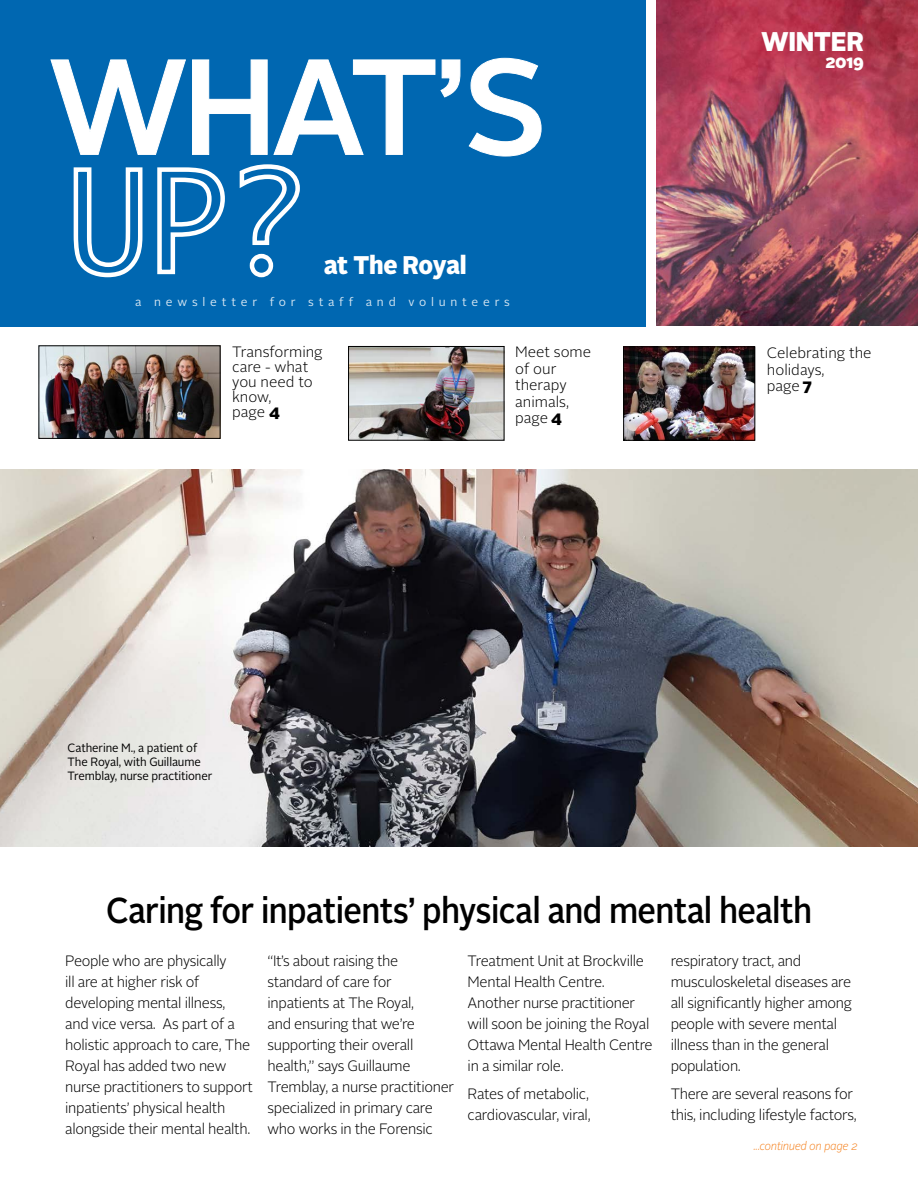
<style>
.page{position:relative;width:918px;height:1188px;background:#fff}
.page>*{position:absolute;margin:0;border:0;box-sizing:border-box;transform-origin:0 0}
.t1{font:500 135px "Alright Sans";color:#fff}
.t2{font:500 36px "Alright Sans";letter-spacing:-.02em;color:#000;scale:.9 1}
.t3{font:900 27px "Alright Sans";letter-spacing:-.01em;color:#fff;scale:.93 1}
.t4{font:900 25.5px "Alright Sans";letter-spacing:-.02em;color:#fff;scale:.93 1}
.t5{font:900 18px "Alright Sans";color:#fff;scale:.93 1}
.t6{font:300 15px/21px "Alright Sans";letter-spacing:-.02em;color:#000}
.t7{font:300 15px/16.5px "Alright Sans";color:#000}
.t8{font:12px/14.4px "Alright Sans";letter-spacing:-.01em;color:#000;scale:.95 1}
.t9{font:12px "Alright Sans";letter-spacing:.4em;color:#fff}
.t10{font:italic 300 12px "Alright Sans";letter-spacing:-.01em;color:#f58220;scale:.9 1}
.s1{font-weight:900;font-size:16.5px}
</style>
<div class="page">
<img style="left:0;top:469px;width:918px;height:378px">
<img style="left:656px;top:0;width:262px;height:325px">
<div style="left:0;top:0;width:645px;height:326px;background:#0067b1"></div>
<svg style="left:73px;top:167px;width:70px;height:111px"></svg>
<svg style="left:157px;top:167px;width:68px;height:108px"></svg>
<svg style="left:239px;top:164px;width:61px;height:114px"></svg>
<svg style="left:50px;top:59px;width:136px;height:96px"></svg>
<svg style="left:192px;top:59px;width:269px;height:96px"></svg>
<svg style="left:468px;top:58px;width:74px;height:99px"></svg>
<img style="left:350px;top:348px;width:152px;height:90px">
<div style="left:348px;top:346px;width:156px;height:94px;border:1px solid #000"></div>
<img style="left:41px;top:348px;width:177px;height:89px">
<div style="left:39px;top:346px;width:181px;height:93px;border:1px solid #000"></div>
<img style="left:625px;top:349px;width:128px;height:89px">
<div style="left:623px;top:347px;width:132px;height:93px;border:1px solid #000"></div>
<h1 class="t1" style="left:47px;top:14px;width:502px">WHAT’S</h1>
<h3 class="t4" style="left:324px;top:246px;width:155px">at The Royal</h3>
<p class="t9" style="left:135px;top:294px;width:376px">a newsletter for staff and volunteers</p>
<h3 class="t3" style="left:761px;top:22px;width:112px">WINTER</h3>
<p class="t5" style="left:825px;top:48px;width:43px">2019</p>
<p class="t7" style="left:232px;top:345px;width:92px;line-height:15px">Transforming care - what you need to know,<br>page <span class="s1">4</span></p>
<p class="t7" style="left:767px;top:345px;width:106px">Celebrating the holidays,<br>page <span class="s1">7</span></p>
<p class="t7" style="left:515px;top:344px;width:78px">Meet some of our therapy animals, page <span class="s1">4</span></p>
<p class="t8" style="left:68px;top:740px;width:154px">Catherine M., a patient of<br>The Royal, with Guillaume<br>Tremblay, nurse practitioner</p>
<h2 class="t2" style="left:106px;top:886px;width:786px">Caring for inpatients’ physical and mental health</h2>
<p class="t6" style="left:65px;top:950px;width:189px">People who are physically<br>ill are at higher risk of developing mental illness,<br>and vice versa. As part of a holistic approach to care, The<br>Royal has added two new nurse practitioners to support inpatients’ physical health alongside their mental health.</p>
<p class="t6" style="left:268px;top:950px;width:188px">“It’s about raising the standard of care for inpatients at The Royal,<br>and ensuring that we’re supporting their overall health,” says Guillaume<br>Tremblay, a nurse practitioner specialized in primary care who works in the Forensic</p>
<p class="t6" style="left:468px;top:950px;width:187px">Treatment Unit at Brockville<br>Mental Health Centre.<br>Another nurse practitioner will soon be joining the Royal<br>Ottawa Mental Health Centre in a similar role.</p>
<p class="t6" style="left:468px;top:1083px;width:125px">Rates of metabolic, cardiovascular, viral,</p>
<p class="t6" style="left:671px;top:950px;width:183px">respiratory tract, and musculoskeletal diseases are all significantly higher among people with severe mental illness than in the general population.</p>
<p class="t6" style="left:671px;top:1083px;width:188px">There are several reasons for this, including lifestyle factors,</p>
<p class="t10" style="left:754px;top:1138px;width:117px">...continued on page 2</p>
</div>
